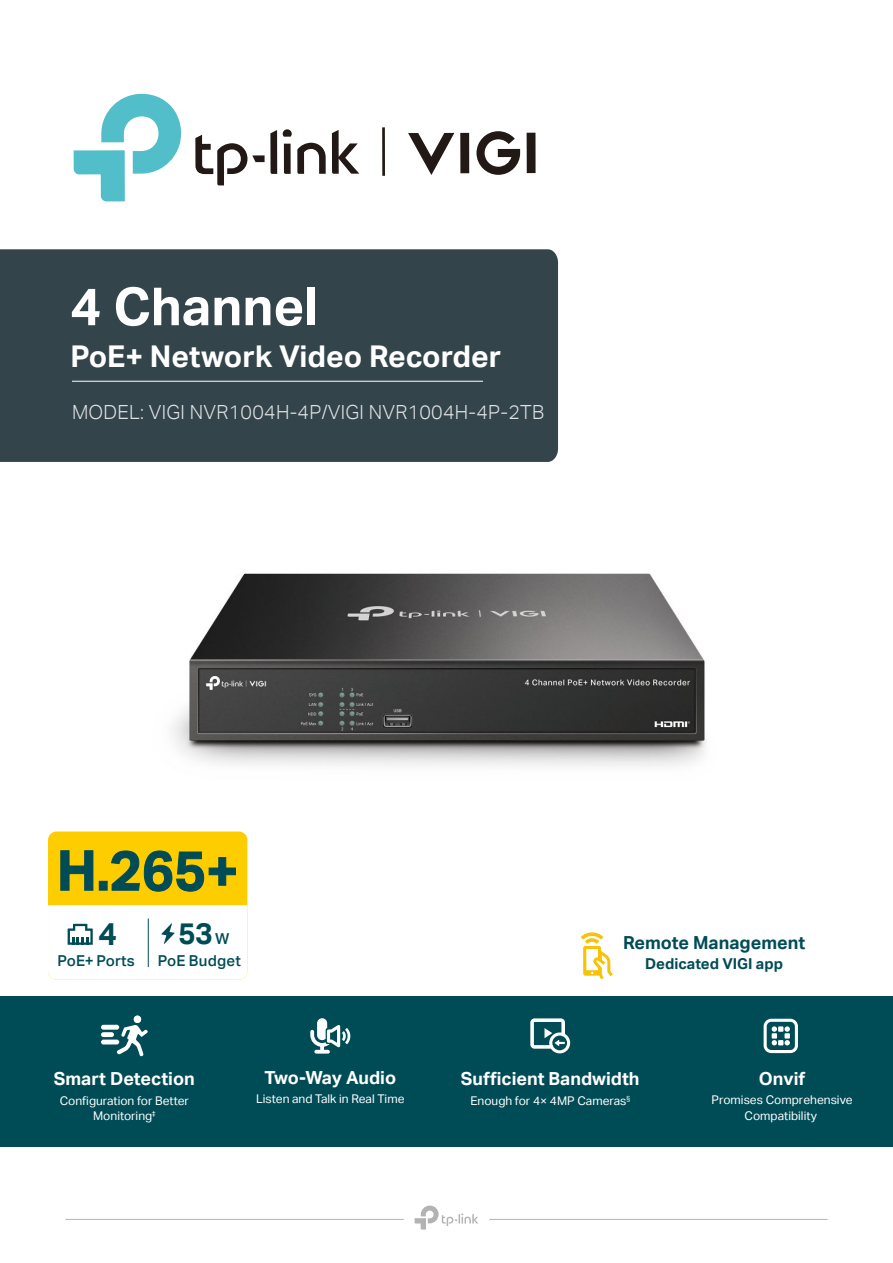
<style>
.page{position:relative;width:893px;height:1263px;background:#fff}
.page>*{position:absolute;margin:0;border:0;box-sizing:border-box;transform-origin:0 0}
.t1{font:55.2px "TP Link Aktiv Bold";color:#004c56}
.t2{font:52.5px "TP Link Aktiv Bold";color:#fff}
.t3{font:31.65px "TP Link Aktiv Bold";color:#004c56}
.t4{font:30px "TP Link Aktiv Bold";color:#fff}
.t5{font:29.85px "TP Link Aktiv Bold";color:#004c56}
.t6{font:19.5px "TP Link Aktiv Light";letter-spacing:.015em;color:rgb(255 255 255/.85)}
.t7{font:18px "TP Link Aktiv Bold";color:#fff}
.t8{font:18px "TP Link Aktiv Bold";color:#004c56}
.t9{font:15px "TP Link Aktiv Medium";letter-spacing:.01em;color:#004c56}
.t10{font:15px "TP Link Aktiv Bold";color:#004c56}
.t11{font:12px/15px "TP Link Aktiv Regular";color:#fff;text-align:center}
.s1{font-family:"TP Link Aktiv Medium";font-size:15px}
</style>
<div class="page">
<img style="left:172px;top:573px;width:535px;height:407px">
<svg style="left:195px;top:129px;width:164px;height:56px"></svg>
<svg style="left:74px;top:94px;width:107px;height:107px"></svg>
<hr style="left:382px;top:127px;width:3px;height:49px;background:#221815">
<svg style="left:476px;top:131px;width:44px;height:44px"></svg>
<svg style="left:460px;top:133px;width:9px;height:40px"></svg>
<svg style="left:527px;top:133px;width:9px;height:40px"></svg>
<svg style="left:408px;top:133px;width:46px;height:42px"></svg>
<div style="left:0;top:996px;width:893px;height:150px;background:#004c56"></div>
<div style="left:0;top:249px;width:558px;height:213px;background:#34444b"></div>
<hr style="left:72px;top:381px;width:411px;height:1px;background:#fff">
<hr style="left:65px;top:1219px;width:339px;height:1px;background:#b6b5b5">
<hr style="left:489px;top:1219px;width:338px;height:1px;background:#b6b5b5">
<svg style="left:415px;top:1205px;width:63px;height:24px"></svg>
<div style="left:134px;top:1015px;width:7px;height:8px;background:#fff;border-radius:50%"></div>
<svg style="left:116px;top:1025px;width:32px;height:31px"></svg>
<div style="left:101px;top:1032px;width:13px;height:5px;background:#fff;border-radius:2px"></div>
<div style="left:101px;top:1025px;width:18px;height:5px;background:#fff;border-radius:2px"></div>
<div style="left:101px;top:1039px;width:18px;height:5px;background:#fff;border-radius:2px"></div>
<svg style="left:764px;top:1019px;width:34px;height:34px"></svg>
<svg style="left:310px;top:1018px;width:41px;height:35px"></svg>
<svg style="left:530px;top:1018px;width:40px;height:35px"></svg>
<svg style="left:581px;top:932px;width:32px;height:47px"></svg>
<div style="left:48px;top:831px;width:199px;height:149px;background:#fdcd00;border-radius:9px"></div>
<svg style="left:60px;top:850px;width:33px;height:41px"></svg>
<div style="left:99px;top:881px;width:8px;height:9px;border:1px solid #004c56"></div>
<svg style="left:111px;top:850px;width:125px;height:42px"></svg>
<div style="left:48px;top:905px;width:199px;height:75px;background:#fff"></div>
<hr style="left:148px;top:918px;width:1px;height:49px;background:#004c56">
<h2 class="t2" style="left:71px;top:276px;width:249px">4 Channel</h2>
<h3 class="t4" style="left:71px;top:339px;width:432px">PoE+ Network Video Recorder</h3>
<h3 class="t6" style="left:72px;top:400px;width:474px">MODEL: VIGI NVR1004H-4P/VIGI NVR1004H-4P-2TB</h3>
<h1 class="t1" style="left:57px;top:839px;width:183px">H.265+</h1>
<h3 class="t3" style="left:99px;top:916px;width:20px">4</h3>
<h3 class="t5" style="left:178px;top:916px;width:53px">53<span class="s1">W</span></h3>
<p class="t9" style="left:158px;top:951px;width:85px">PoE Budget</p>
<p class="t9" style="left:58px;top:951px;width:79px">PoE+ Ports</p>
<h3 class="t7" style="left:54px;top:1068px;width:142px">Smart Detection</h3>
<p class="t11" style="left:60px;top:1093px;width:131px">Configuration for Better<br>Monitoring<sup>‡</sup></p>
<h3 class="t7" style="left:265px;top:1067px;width:133px">Two-Way Audio</h3>
<p class="t11" style="left:256px;top:1091px;width:150px">Listen and Talk in Real Time</p>
<h3 class="t8" style="left:623px;top:932px;width:184px">Remote Management</h3>
<p class="t10" style="left:645px;top:955px;width:139px">Dedicated VIGI app</p>
<h3 class="t7" style="left:461px;top:1068px;width:180px">Sufficient Bandwidth</h3>
<p class="t11" style="left:470px;top:1093px;width:161px">Enough for 4× 4MP Cameras<sup>§</sup></p>
<h3 class="t7" style="left:759px;top:1068px;width:48px">Onvif</h3>
<p class="t11" style="left:711px;top:1092px;width:143px;line-height:16px">Promises Comprehensive<br>Compatibility</p>
</div>
